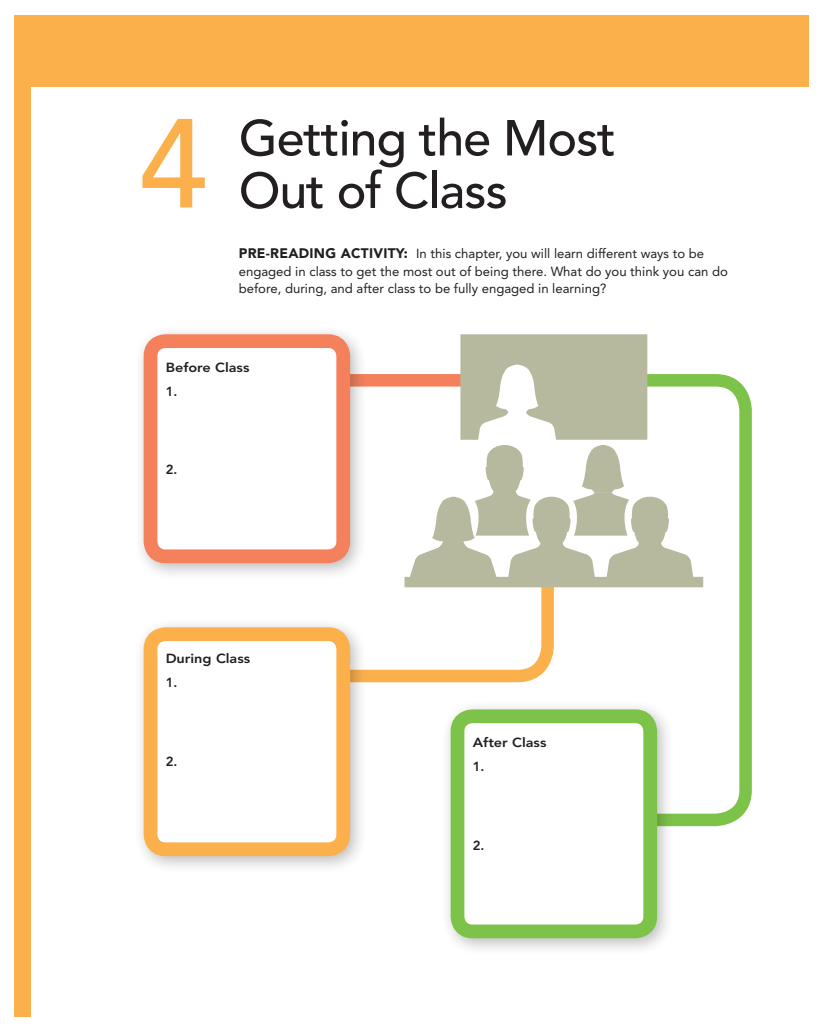
<style>
.page{position:relative;width:823px;height:1026px;background:#fff}
.page>*{position:absolute;margin:0;border:0;box-sizing:border-box;transform-origin:0 0}
.t1{font:500 125px "Avenir LT Std";color:#fbb04b}
.t2{font:500 50px "Avenir LT Std";letter-spacing:-.02em;color:#231f20}
.t3{font:900 13.75px "Avenir LT Std";color:#231f20}
.t4{font:13.12px/17.5px "Avenir LT Std";color:#231f20}
.t5{font:800 13.12px/23.8px "Avenir LT Std";color:#231f20;scale:1.1 1}
.t6{font:800 13.12px "Avenir LT Std";color:#231f20}
.s1{font-weight:900;font-size:13.75px}
</style>
<div class="page">
<div style="left:14px;top:15px;width:17px;height:1002px;background:#fbb04b"></div>
<div style="left:31px;top:15px;width:776px;height:72px;background:#fbb04b"></div>
<svg style="left:367px;top:587px;width:192px;height:96px"></svg>
<div style="left:290px;top:374px;width:182px;height:12px;background:#f4805c"></div>
<svg style="left:582px;top:374px;width:170px;height:453px"></svg>
<div style="left:133px;top:324px;width:234px;height:256px;background:#231f20;opacity:.3"></div>
<div style="left:150px;top:341px;width:193px;height:215px;background:#fff;border-radius:15px"></div>
<div style="left:143px;top:334px;width:207px;height:229px;border:14px solid #f4805c;border-radius:15px"></div>
<div style="left:440px;top:699px;width:234px;height:256px;background:#231f20;opacity:.3"></div>
<div style="left:457px;top:716px;width:192px;height:215px;background:#fff;border-radius:15px"></div>
<div style="left:450px;top:709px;width:206px;height:229px;border:14px solid #7dc34a;border-radius:15px"></div>
<div style="left:133px;top:617px;width:234px;height:256px;background:#231f20;opacity:.3"></div>
<div style="left:150px;top:634px;width:193px;height:215px;background:#fff;border-radius:15px"></div>
<div style="left:143px;top:627px;width:207px;height:229px;border:14px solid #fbb04b;border-radius:15px"></div>
<svg style="left:404px;top:334px;width:298px;height:253px"></svg>
<h1 class="t1" style="left:138px;top:92px;width:71px">4</h1>
<h2 class="t2" style="left:238px;top:109px;width:378px">Getting the Most</h2>
<h2 class="t2" style="left:238px;top:162px;width:270px">Out of Class</h2>
<p class="t4" style="left:238px;top:245px;width:490px;text-indent:135px"><span class="s1">VITY:</span> In this chapter, you will learn different ways to be engaged in class to get the most out of being there. What do you think you can do before, during, and after class to be fully engaged in learning?</p>
<p class="t3" style="left:238px;top:245px;width:10px">PRE</p>
<p class="t3" style="left:266px;top:245px;width:15px">-READING</p>
<p class="t3" style="left:340px;top:245px;width:9px">ACTI</p>
<p class="t5" style="left:165px;top:355px;width:78px">Before Class<br>1.</p>
<p class="t6" style="left:165px;top:462px;width:13px">2.</p>
<p class="t5" style="left:165px;top:646px;width:78px">During Class<br>1.</p>
<p class="t6" style="left:165px;top:753px;width:13px">2.</p>
<p class="t5" style="left:472px;top:730px;width:68px">After Class<br>1.</p>
<p class="t6" style="left:472px;top:837px;width:13px">2.</p>
</div>
